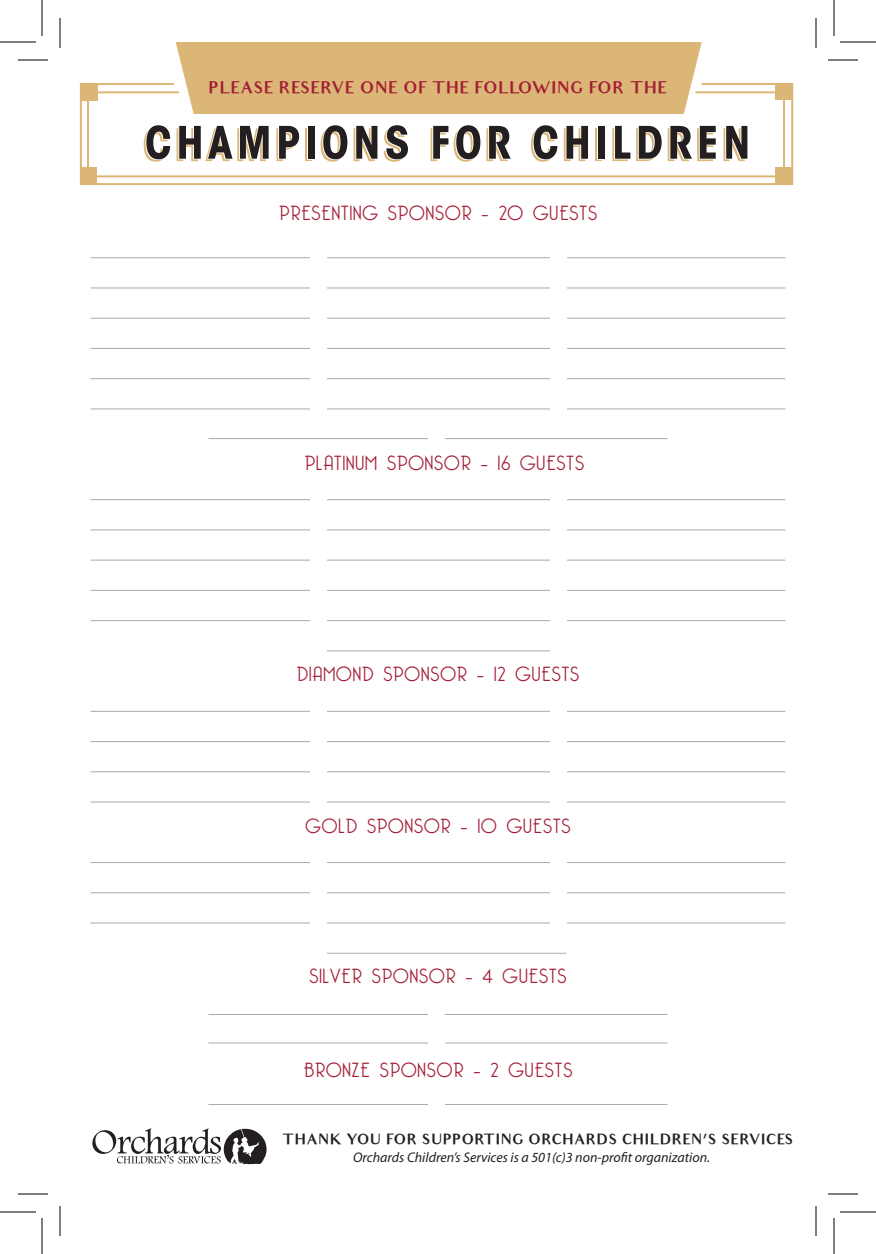
<style>
.page{position:relative;width:876px;height:1254px;background:#fff}
.page>*{position:absolute;margin:0;border:0;box-sizing:border-box;transform-origin:0 0}
.t1{font:300 20px "Bellerose";letter-spacing:.05em;color:#a31e35}
.t2{font:700 16px "Audrey";letter-spacing:.05em;color:#a31e35}
.t3{font:italic 14px "Myriad Pro";color:#231f20}
.t4{font:700 14px "Audrey";letter-spacing:.05em;color:#231f20}
</style>
<div class="page">
<svg style="left:79px;top:83px;width:715px;height:103px"></svg>
<hr style="left:91px;top:257px;width:694px;height:1px;background:#a8a9ad">
<hr style="left:91px;top:287px;width:694px;height:1px;background:#a8a9ad">
<hr style="left:91px;top:318px;width:694px;height:1px;background:#a8a9ad">
<hr style="left:91px;top:348px;width:694px;height:1px;background:#a8a9ad">
<hr style="left:91px;top:378px;width:694px;height:1px;background:#a8a9ad">
<hr style="left:91px;top:408px;width:694px;height:1px;background:#a8a9ad">
<hr style="left:91px;top:499px;width:694px;height:1px;background:#a8a9ad">
<hr style="left:91px;top:529px;width:694px;height:1px;background:#a8a9ad">
<hr style="left:91px;top:560px;width:694px;height:1px;background:#a8a9ad">
<hr style="left:91px;top:590px;width:694px;height:1px;background:#a8a9ad">
<hr style="left:91px;top:620px;width:694px;height:1px;background:#a8a9ad">
<hr style="left:319px;top:650px;width:247px;height:1px;background:#a8a9ad">
<hr style="left:91px;top:711px;width:694px;height:1px;background:#a8a9ad">
<hr style="left:91px;top:741px;width:694px;height:1px;background:#a8a9ad">
<hr style="left:91px;top:771px;width:694px;height:1px;background:#a8a9ad">
<hr style="left:91px;top:802px;width:694px;height:1px;background:#a8a9ad">
<hr style="left:91px;top:862px;width:694px;height:1px;background:#a8a9ad">
<hr style="left:91px;top:892px;width:694px;height:1px;background:#a8a9ad">
<hr style="left:91px;top:923px;width:694px;height:1px;background:#a8a9ad">
<hr style="left:319px;top:953px;width:247px;height:1px;background:#a8a9ad">
<hr style="left:208px;top:1104px;width:460px;height:1px;background:#a8a9ad">
<hr style="left:208px;top:1014px;width:460px;height:1px;background:#a8a9ad">
<hr style="left:208px;top:1043px;width:460px;height:1px;background:#a8a9ad">
<hr style="left:208px;top:438px;width:460px;height:1px;background:#a8a9ad">
<div style="left:310px;top:487px;width:17px;height:470px;background:#fff"></div>
<div style="left:428px;top:1085px;width:17px;height:54px;background:#fff"></div>
<div style="left:428px;top:986px;width:17px;height:54px;background:#fff"></div>
<div style="left:428px;top:1024px;width:17px;height:54px;background:#fff"></div>
<div style="left:428px;top:419px;width:17px;height:54px;background:#fff"></div>
<div style="left:550px;top:487px;width:16px;height:455px;background:#fff"></div>
<div style="left:310px;top:247px;width:17px;height:177px;background:#fff"></div>
<div style="left:550px;top:247px;width:16px;height:177px;background:#fff"></div>
<div style="left:176px;top:42px;width:526px;height:72px;background:#dcb677"></div>
<div style="left:305px;top:128px;width:7px;height:33px;background:#dcb677"></div>
<div style="left:595px;top:128px;width:7px;height:33px;background:#dcb677"></div>
<div style="left:307px;top:127px;width:7px;height:32px;background:#fff"></div>
<div style="left:597px;top:127px;width:7px;height:32px;background:#fff"></div>
<svg style="left:144px;top:125px;width:26px;height:37px"></svg>
<svg style="left:177px;top:126px;width:92px;height:35px"></svg>
<svg style="left:276px;top:126px;width:23px;height:35px"></svg>
<div style="left:308px;top:126px;width:7px;height:33px;background:#231f20"></div>
<svg style="left:321px;top:125px;width:26px;height:37px"></svg>
<svg style="left:354px;top:126px;width:23px;height:35px"></svg>
<svg style="left:384px;top:125px;width:24px;height:37px"></svg>
<svg style="left:431px;top:126px;width:17px;height:35px"></svg>
<svg style="left:454px;top:125px;width:26px;height:37px"></svg>
<svg style="left:486px;top:126px;width:25px;height:35px"></svg>
<svg style="left:531px;top:125px;width:26px;height:37px"></svg>
<svg style="left:564px;top:126px;width:24px;height:35px"></svg>
<div style="left:598px;top:126px;width:7px;height:33px;background:#231f20"></div>
<svg style="left:612px;top:126px;width:18px;height:35px"></svg>
<svg style="left:636px;top:126px;width:26px;height:35px"></svg>
<svg style="left:668px;top:126px;width:48px;height:35px"></svg>
<svg style="left:724px;top:126px;width:23px;height:35px"></svg>
<div style="left:82px;top:84px;width:16px;height:16px;background:#dcb677"></div>
<div style="left:776px;top:83px;width:16px;height:17px;background:#dcb677"></div>
<div style="left:81px;top:167px;width:16px;height:17px;background:#dcb677"></div>
<div style="left:776px;top:167px;width:16px;height:17px;background:#dcb677"></div>
<svg style="left:92px;top:1128px;width:175px;height:37px"></svg>
<hr style="left:18px;top:60px;width:30px;height:1px;background:#000">
<hr style="left:828px;top:60px;width:30px;height:1px;background:#000">
<hr style="left:18px;top:1194px;width:30px;height:1px;background:#000">
<hr style="left:828px;top:1194px;width:30px;height:1px;background:#000">
<hr style="left:60px;top:18px;width:1px;height:30px;background:#000">
<hr style="left:60px;top:1206px;width:1px;height:30px;background:#000">
<hr style="left:816px;top:18px;width:1px;height:30px;background:#000">
<hr style="left:816px;top:1206px;width:1px;height:30px;background:#000">
<hr style="left:0;top:42px;width:36px;height:1px;background:#000">
<hr style="left:840px;top:42px;width:36px;height:1px;background:#000">
<hr style="left:0;top:1212px;width:36px;height:1px;background:#000">
<hr style="left:840px;top:1212px;width:36px;height:1px;background:#000">
<hr style="left:42px;top:0;width:1px;height:36px;background:#000">
<hr style="left:42px;top:1218px;width:1px;height:36px;background:#000">
<hr style="left:834px;top:0;width:1px;height:36px;background:#000">
<hr style="left:834px;top:1218px;width:1px;height:36px;background:#000">
<p class="t2" style="left:209px;top:79px;width:460px">PLEASE RESERVE ONE OF T HE FOLLOWING FOR T HE</p>
<p class="t1" style="left:279px;top:201px;width:319px">PRESENTING SPONSOR – 20 GUESTS</p>
<p class="t1" style="left:305px;top:452px;width:281px">PLATINUM SPONSOR – 16 GUESTS</p>
<p class="t1" style="left:297px;top:663px;width:284px">DIAMOND SPONSOR – 12 GUESTS</p>
<p class="t1" style="left:305px;top:814px;width:267px">GOLD SPONSOR – 10 GUESTS</p>
<p class="t1" style="left:310px;top:964px;width:258px">SILVER SPONSOR – 4 GUESTS</p>
<p class="t1" style="left:304px;top:1059px;width:270px">BRONZE SPONSOR – 2 GUESTS</p>
<p class="t4" style="left:282px;top:1131px;width:512px">T HANK YOU FOR SUPPORT ING ORCHARDS CHILDREN’S SERVICES</p>
<p class="t3" style="left:353px;top:1150px;width:359px">Orchards Children’s Services is a 501(c)3 non-profit organization.</p>
</div>
